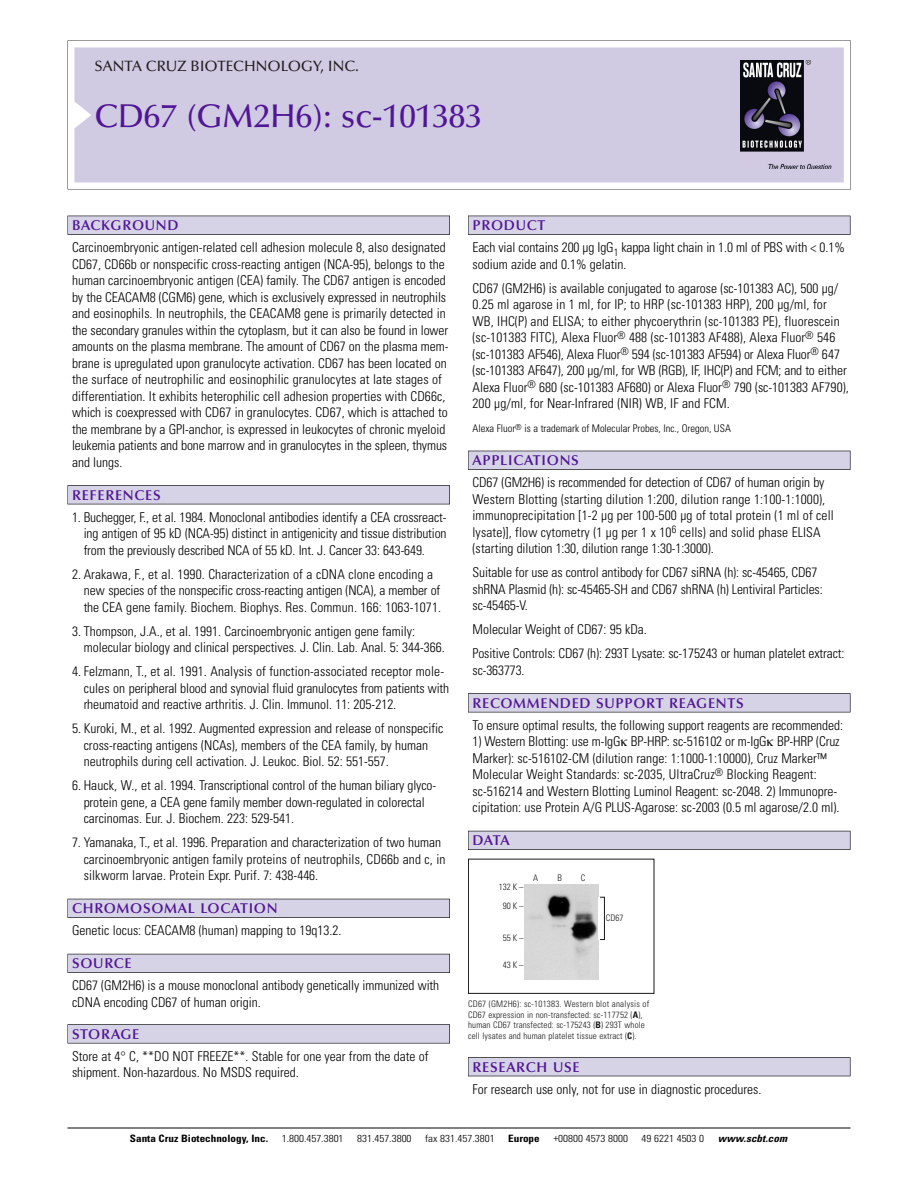
<style>
.page{position:relative;width:918px;height:1188px;background:#fff}
.page>*{position:absolute;margin:0;border:0;box-sizing:border-box;transform-origin:0 0}
.t1{font:500 33px "Optima";color:#511695}
.t2{font:500 15px "Optima";color:#231f20}
.t3{font:600 14.25px "Optima";letter-spacing:.05em;color:#511695}
.t4{font:300 condensed 13.5px/16.5px "Univers";color:#000}
.t5{font:300 condensed 10.5px "Univers";color:#000}
.t6{font:300 condensed 10.2px "Univers";color:#000;scale:1.1 1}
.t7{font:700 condensed 10.2px "Univers";color:#000;scale:1.1 1}
.t8{font:italic 700 condensed 10.2px "Univers";letter-spacing:.005em;color:#000;scale:1.1 1}
.t9{font:9px/10.5px "Univers Condensed Light+PNEZYK";letter-spacing:.015em;color:#191919}
.s1{font-family:"Univers Condensed Bold+FDYBUR"}
</style>
<div class="page">
<svg style="left:68px;top:40px;width:783px;height:149px"></svg>
<div style="left:74px;top:47px;width:770px;height:135px;background:#d1cae3"></div>
<img style="left:741px;top:60px;width:90px;height:108px">
<div style="left:68px;top:216px;width:382px;height:19px;background:#525155"></div>
<div style="left:68px;top:216px;width:381px;height:18px;background:#d7d3e7"></div>
<div style="left:68px;top:485px;width:382px;height:19px;background:#525155"></div>
<div style="left:68px;top:486px;width:381px;height:18px;background:#d7d3e7"></div>
<div style="left:68px;top:899px;width:382px;height:19px;background:#525158"></div>
<div style="left:68px;top:899px;width:381px;height:18px;background:#d7d3e7"></div>
<div style="left:68px;top:954px;width:382px;height:19px;background:#54535a"></div>
<div style="left:68px;top:954px;width:381px;height:18px;background:#d7d3e7"></div>
<div style="left:68px;top:1024px;width:382px;height:19px;background:#575759"></div>
<div style="left:68px;top:1025px;width:381px;height:18px;background:#d7d3e7"></div>
<div style="left:468px;top:216px;width:382px;height:19px;background:#525155"></div>
<div style="left:468px;top:216px;width:382px;height:18px;background:#d7d3e7"></div>
<div style="left:468px;top:451px;width:382px;height:19px;background:#515055"></div>
<div style="left:468px;top:451px;width:382px;height:18px;background:#d7d3e7"></div>
<div style="left:468px;top:693px;width:382px;height:19px;background:#545357"></div>
<div style="left:468px;top:694px;width:382px;height:18px;background:#d7d3e7"></div>
<div style="left:468px;top:831px;width:382px;height:19px;background:#54535a"></div>
<div style="left:468px;top:831px;width:382px;height:18px;background:#d7d3e7"></div>
<div style="left:468px;top:1057px;width:382px;height:19px;background:#525156"></div>
<div style="left:468px;top:1058px;width:382px;height:18px;background:#d7d3e7"></div>
<hr style="left:68px;top:1128px;width:782px;height:1px;background:#000">
<div style="left:468px;top:859px;width:186px;height:135px;border:1px solid #191919"></div>
<img style="left:525px;top:884px;width:73px;height:95px">
<div style="left:600px;top:897px;width:5px;height:43px;border:1px solid #191919"></div>
<p class="t2" style="left:94px;top:61px;width:266px">SANTA CRUZ BIOTECHNOLOGY, INC.</p>
<h1 class="t1" style="left:94px;top:103px;width:389px">CD67 (GM2H6): sc-101383</h1>
<p class="t3" style="left:72px;top:219px;width:108px">BACKGROUND</p>
<p class="t4" style="left:72px;top:240px;width:378px">Carcinoembryonic antigen-related cell adhesion molecule 8, also designated CD67, CD66b or nonspecific cross-reacting antigen (NCA-95), belongs to the human carcinoembryonic antigen (CEA) family. The CD67 antigen is encoded by the CEACAM8 (CGM6) gene, which is exclusively expressed in neutrophils and eosinophils. In neutrophils, the CEACAM8 gene is primarily detected in the secondary granules within the cytoplasm, but it can also be found in lower amounts on the plasma membrane. The amount of CD67 on the plasma mem&shy;brane is upregulated upon granulocyte activation. CD67 has been located on the surface of neutrophilic and eosinophilic granulocytes at late stages of differentiation. It exhibits heterophilic cell adhesion properties with CD66c, which is coexpressed with CD67 in granulocytes. CD67, which is attached to the membrane by a GPI-anchor, is expressed in leukocytes of chronic myeloid leukemia patients and bone marrow and in granulocytes in the spleen, thymus and lungs.</p>
<p class="t3" style="left:72px;top:489px;width:90px">REFERENCES</p>
<p class="t4" style="left:84px;top:510px;width:364px;text-align:justify;text-indent:-12px">1. Buchegger, F., et al. 1984. Monoclonal antibodies identify a CEA crossreact&shy;ing antigen of 95 kD (NCA-95) distinct in antigenicity and tissue distribution from the previously described NCA of 55 kD. Int. J. Cancer 33: 643-649.</p>
<p class="t4" style="left:84px;top:567px;width:359px;text-indent:-12px">2. Arakawa, F., et al. 1990. Characterization of a cDNA clone encoding a new species of the nonspecific cross-reacting antigen (NCA), a member of the CEA gene family. Biochem. Biophys. Res. Commun. 166: 1063-1071.</p>
<p class="t4" style="left:84px;top:624px;width:363px;text-indent:-12px">3. Thompson, J.A., et al. 1991. Carcinoembryonic antigen gene family: molecular biology and clinical perspectives. J. Clin. Lab. Anal. 5: 344-366.</p>
<p class="t4" style="left:84px;top:664px;width:367px;text-indent:-12px">4. Felzmann, T., et al. 1991. Analysis of function-associated receptor mole&shy;cules on peripheral blood and synovial fluid granulocytes from patients with rheumatoid and reactive arthritis. J. Clin. Immunol. 11: 205-212.</p>
<p class="t4" style="left:84px;top:721px;width:361px;text-indent:-12px">5. Kuroki, M., et al. 1992. Augmented expression and release of nonspecific cross-reacting antigens (NCAs), members of the CEA family, by human neutrophils during cell activation. J. Leukoc. Biol. 52: 551-557.</p>
<p class="t4" style="left:84px;top:778px;width:354px;text-indent:-12px">6. Hauck, W., et al. 1994. Transcriptional control of the human biliary glyco&shy;protein gene, a CEA gene family member down-regulated in colorectal carcinomas. Eur. J. Biochem. 223: 529-541.</p>
<p class="t4" style="left:84px;top:835px;width:363px;text-indent:-12px">7. Yamanaka, T., et al. 1996. Preparation and characterization of two human carcinoembryonic antigen family proteins of neutrophils, CD66b and c, in silkworm larvae. Protein Expr. Purif. 7: 438-446.</p>
<p class="t3" style="left:72px;top:903px;width:207px">CHROMOSOMAL LOCATION</p>
<p class="t4" style="left:72px;top:923px;width:271px">Genetic locus: CEACAM8 (human) mapping to 19q13.2.</p>
<p class="t3" style="left:72px;top:958px;width:61px">SOURCE</p>
<p class="t4" style="left:72px;top:978px;width:369px">CD67 (GM2H6) is a mouse monoclonal antibody genetically immunized with cDNA encoding CD67 of human origin.</p>
<p class="t3" style="left:72px;top:1028px;width:69px">STORAGE</p>
<p class="t4" style="left:72px;top:1049px;width:358px">Store at 4° C, **DO NOT FREEZE**. Stable for one year from the date of shipment. Non-hazardous. No MSDS required.</p>
<p class="t3" style="left:473px;top:219px;width:74px">PRODUCT</p>
<p class="t4" style="left:473px;top:240px;width:374px">Each vial contains 200 µg IgG<sub>1</sub> kappa light chain in 1.0 ml of PBS with &lt; 0.1% sodium azide and 0.1% gelatin.</p>
<p class="t4" style="left:473px;top:281px;width:378px">CD67 (GM2H6) is available conjugated to agarose (sc-101383 AC), 500 µg/ 0.25 ml agarose in 1 ml, for IP; to HRP (sc-101383 HRP), 200 µg/ml, for WB, IHC(P) and ELISA; to either phycoerythrin (sc-101383 PE), fluorescein (sc-101383 FITC), Alexa Fluor<sup>®</sup> 488 (sc-101383 AF488), Alexa Fluor<sup>®</sup> 546 (sc-101383 AF546), Alexa Fluor<sup>®</sup> 594 (sc-101383 AF594) or Alexa Fluor<sup>®</sup> 647 (sc-101383 AF647), 200 µg/ml, for WB (RGB), IF, IHC(P) and FCM; and to either Alexa Fluor<sup>®</sup> 680 (sc-101383 AF680) or Alexa Fluor<sup>®</sup> 790 (sc-101383 AF790), 200 µg/ml, for Near-Infrared (NIR) WB, IF and FCM.</p>
<p class="t5" style="left:473px;top:424px;width:260px">Alexa Fluor<sup>®</sup> is a trademark of Molecular Probes, Inc., Oregon, USA</p>
<p class="t3" style="left:473px;top:455px;width:108px">APPLICATIONS</p>
<p class="t4" style="left:473px;top:475px;width:363px">CD67 (GM2H6) is recommended for detection of CD67 of human origin by Western Blotting (starting dilution 1:200, dilution range 1:100-1:1000), immunoprecipitation [1-2 µg per 100-500 µg of total protein (1 ml of cell lysate)], flow cytometry (1 µg per 1 x 10<sup>6</sup> cells) and solid phase ELISA (starting dilution 1:30, dilution range 1:30-1:3000).</p>
<p class="t4" style="left:473px;top:565px;width:352px">Suitable for use as control antibody for CD67 siRNA (h): sc-45465, CD67 shRNA Plasmid (h): sc-45465-SH and CD67 shRNA (h) Lentiviral Particles: sc-45465-V.</p>
<p class="t4" style="left:473px;top:619px;width:373px;line-height:24px">Molecular Weight of CD67: 95 kDa.<br>Positive Controls: CD67 (h): 293T Lysate: sc-175243 or human platelet extract:</p>
<p class="t4" style="left:473px;top:663px;width:54px">sc-363773.</p>
<p class="t3" style="left:473px;top:697px;width:273px">RECOMMENDED SUPPORT REAGENTS</p>
<p class="t4" style="left:473px;top:718px;width:372px">To ensure optimal results, the following support reagents are recommended:</p>
<p class="t4" style="left:473px;top:734px;width:369px">1) Western Blotting: use m-IgG BP-HRP: sc-516102 or m-IgG BP-HRP (Cruz Marker): sc-516102-CM (dilution range: 1:1000-1:10000), Cruz Marker™ Molecular Weight Standards: sc-2035, UltraCruz<sup>®</sup> Blocking Reagent: sc-516214 and Western Blotting Luminol Reagent: sc-2048. 2) Immunopre&shy;cipitation: use Protein A/G PLUS-Agarose: sc-2003 (0.5 ml agarose/2.0 ml).</p>
<p class="t3" style="left:473px;top:835px;width:39px">DATA</p>
<p class="t9" style="left:499px;top:878px;width:26px;line-height:18.9px;text-align:center">132 K –<br>90K–</p>
<p class="t9" style="left:503px;top:933px;width:22px">55K–</p>
<p class="t9" style="left:503px;top:960px;width:22px">43K–</p>
<p class="t9" style="left:533px;top:873px;width:7px">A</p>
<p class="t9" style="left:557px;top:873px;width:6px">B</p>
<p class="t9" style="left:581px;top:873px;width:6px">C</p>
<p class="t9" style="left:606px;top:913px;width:19px">CD67</p>
<p class="t9" style="left:468px;top:1000px;width:183px">CD67 (GM2H6): sc-101383. Western blot analysis of CD67 expression in non-transfected: sc-117752 (<span class="s1">A</span>), human CD67 transfected: sc-175243 (<span class="s1">B</span>) 293T whole cell lysates and human platelet tissue extract (<span class="s1">C</span>).</p>
<p class="t3" style="left:473px;top:1061px;width:109px">RESEARCH USE</p>
<p class="t4" style="left:473px;top:1082px;width:290px">For research use only, not for use in diagnostic procedures.</p>
<p class="t7" style="left:130px;top:1135px;width:127px">Santa Cruz Biotechnology, Inc.</p>
<p class="t6" style="left:282px;top:1135px;width:58px">1.800.457.3801</p>
<p class="t6" style="left:357px;top:1135px;width:51px">831.457.3800</p>
<p class="t6" style="left:425px;top:1135px;width:65px">fax 831.457.3801</p>
<p class="t7" style="left:508px;top:1135px;width:30px">Europe</p>
<p class="t6" style="left:553px;top:1135px;width:69px">+00800 4573 8000</p>
<p class="t6" style="left:642px;top:1135px;width:58px">49 6221 4503 0</p>
<p class="t8" style="left:718px;top:1135px;width:64px">www.scbt.com</p>
</div>
